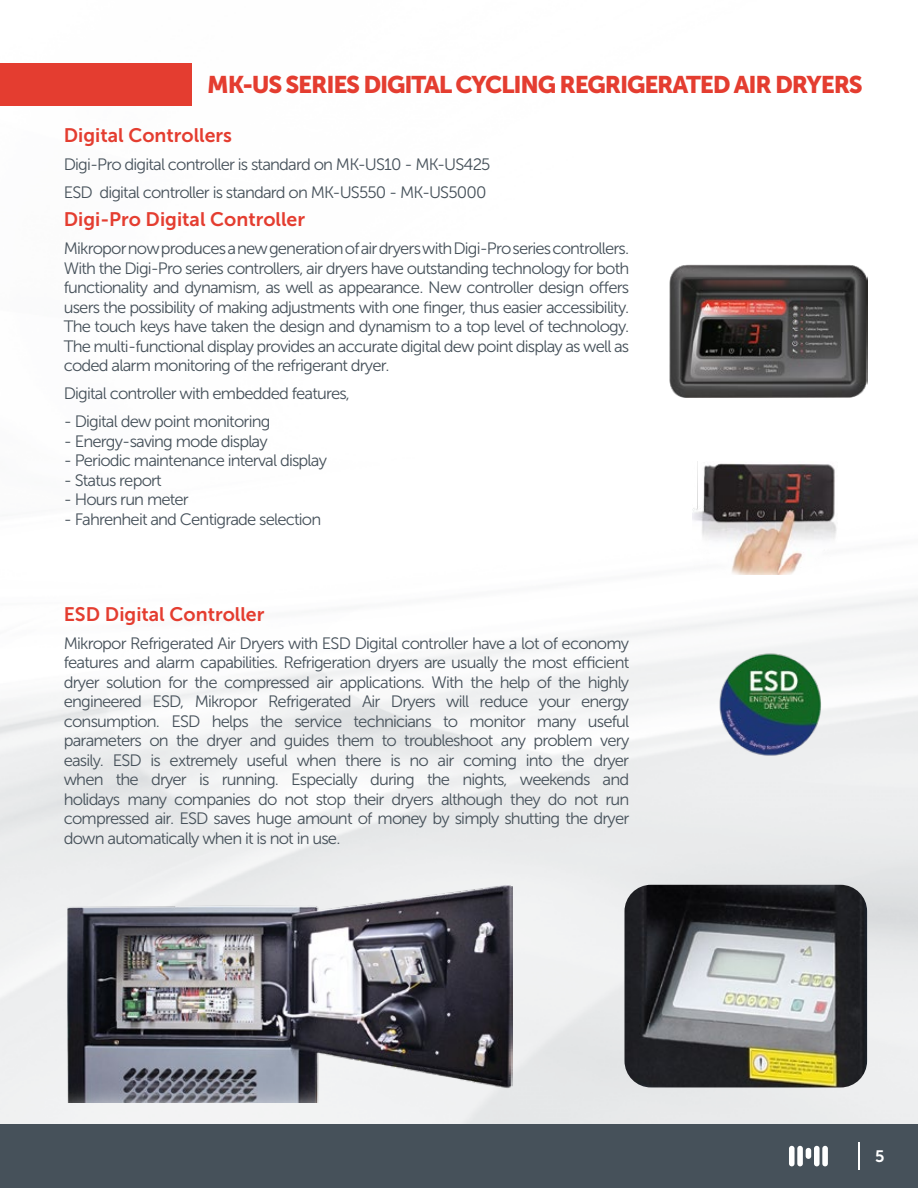
<style>
.page{position:relative;width:918px;height:1188px;background:#fff}
.page>*{position:absolute;margin:0;border:0;box-sizing:border-box;transform-origin:0 0}
.t1{font:24px "Museo Sans 900";letter-spacing:-.05em;color:#e43d30}
.t2{font:19.5px "Museo Sans 700";color:#e43d30}
.t3{font:16.5px/19.5px "Museo Sans 300";letter-spacing:-.05em;color:#46515a;text-align:justify}
.t4{font:16.5px "Museo Sans 700";color:#fff}
</style>
<div class="page">
<img style="left:0;top:63px;width:918px;height:1061px">
<div style="left:0;top:1124px;width:918px;height:64px;background:#46515a"></div>
<hr style="left:858px;top:1143px;width:2px;height:27px;background:#fff">
<div style="left:789px;top:1146px;width:6px;height:20px;background:#fff;border-radius:3px"></div>
<div style="left:797px;top:1146px;width:6px;height:20px;background:#fff;border-radius:3px"></div>
<div style="left:806px;top:1148px;width:5px;height:11px;background:#fff;border-radius:3px"></div>
<div style="left:814px;top:1146px;width:6px;height:20px;background:#fff;border-radius:3px"></div>
<div style="left:822px;top:1146px;width:6px;height:20px;background:#fff;border-radius:3px"></div>
<div style="left:0;top:63px;width:191px;height:43px;background:#e43d30"></div>
<img style="left:669px;top:263px;width:198px;height:135px">
<img style="left:715px;top:648px;width:108px;height:111px">
<img style="left:624px;top:885px;width:243px;height:202px">
<img style="left:693px;top:462px;width:145px;height:112px">
<img style="left:67px;top:885px;width:445px;height:218px">
<h1 class="t1" style="left:207px;top:71px;width:657px">MK-US SERIES DIGITAL CYCLING REGRIGERATED AIR DRYERS</h1>
<p class="t2" style="left:64px;top:125px;width:170px">Digital Controllers</p>
<p class="t3" style="left:64px;top:151px;width:428px;line-height:28px">Digi-Pro digital controller is standard on MK-US10 - MK-US425<br>ESD digital controller is standard on MK-US550 - MK-US5000</p>
<p class="t2" style="left:64px;top:209px;width:243px">Digi-Pro Digital Controller</p>
<p class="t3" style="left:64px;top:239px;width:567px">Mikropor now produces a new generation of air dryers with Digi-Pro series controllers.<br>With the Digi-Pro series controllers, air dryers have outstanding technology for both functionality and dynamism, as well as appearance. New controller design offers users the possibility of making adjustments with one finger, thus easier accessibility.<br>The touch keys have taken the design and dynamism to a top level of technology.<br>The multi-functional display provides an accurate digital dew point display as well as coded alarm monitoring of the refrigerant dryer.</p>
<p class="t3" style="left:64px;top:384px;width:288px">Digital controller with embedded features,</p>
<p class="t3" style="left:64px;top:412px;width:208px">- Digital dew point monitoring</p>
<p class="t3" style="left:64px;top:431px;width:206px">- Energy-saving mode display</p>
<p class="t3" style="left:64px;top:451px;width:265px">- Periodic maintenance interval display</p>
<p class="t3" style="left:64px;top:470px;width:100px">- Status report</p>
<p class="t3" style="left:64px;top:490px;width:127px">- Hours run meter</p>
<p class="t3" style="left:64px;top:509px;width:259px">- Fahrenheit and Centigrade selection</p>
<p class="t2" style="left:64px;top:603px;width:202px">ESD Digital Controller</p>
<p class="t3" style="left:64px;top:633px;width:567px">Mikropor Refrigerated Air Dryers with ESD Digital controller have a lot of economy features and alarm capabilities. Refrigeration dryers are usually the most efficient dryer solution for the compressed air applications. With the help of the highly engineered ESD, Mikropor Refrigerated Air Dryers will reduce your energy consumption. ESD helps the service technicians to monitor many useful parameters on the dryer and guides them to troubleshoot any problem very easily. ESD is extremely useful when there is no air coming into the dryer when the dryer is running. Especially during the nights, weekends and holidays many companies do not stop their dryers although they do not run compressed air. ESD saves huge amount of money by simply shutting the dryer down automatically when it is not in use.</p>
<p class="t4" style="left:875px;top:1147px;width:11px">5</p>
</div>
